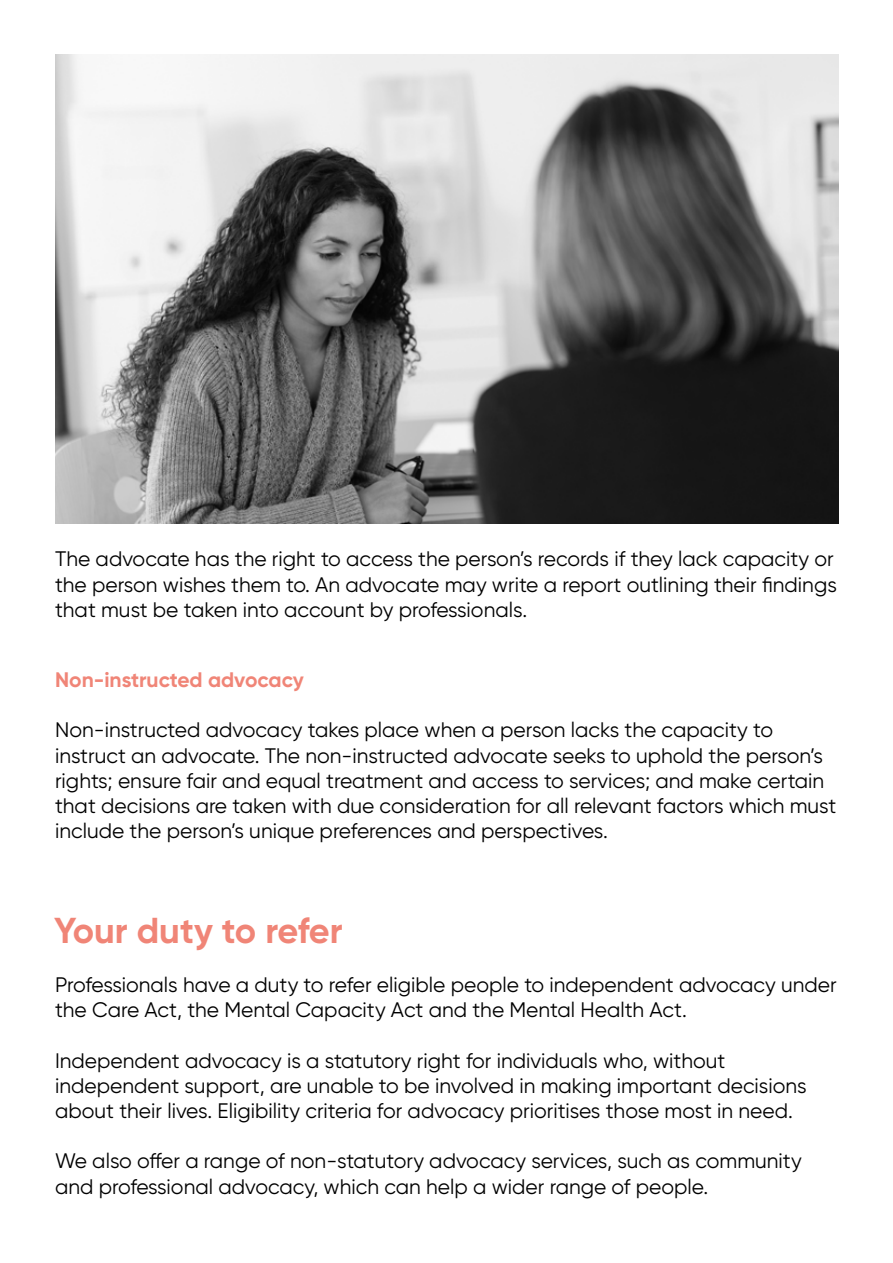
<style>
.page{position:relative;width:893px;height:1263px;background:#fff}
.page>*{position:absolute;margin:0;border:0;box-sizing:border-box;transform-origin:0 0}
.t1{font:700 36px "Gilroy";color:#f08577}
.t2{font:21px/25.2px "Gilroy";color:#000}
.t3{font:700 21px "Gilroy";color:#f08577}
</style>
<div class="page">
<img style="left:55px;top:54px;width:784px;height:469px">
<p class="t2" style="left:55px;top:546px;width:783px">The advocate has the right to access the person’s records if they lack capacity or the person wishes them to. An advocate may write a report outlining their findings that must be taken into account by professionals.</p>
<p class="t3" style="left:55px;top:666px;width:250px">Non-instructed advocacy</p>
<p class="t2" style="left:55px;top:717px;width:783px">Non-instructed advocacy takes place when a person lacks the capacity to instruct an advocate. The non-instructed advocate seeks to uphold the person’s rights; ensure fair and equal treatment and access to services; and make certain that decisions are taken with due consideration for all relevant factors which must include the person’s unique preferences and perspectives.</p>
<h1 class="t1" style="left:54px;top:908px;width:290px">Your duty to refer</h1>
<p class="t2" style="left:55px;top:972px;width:783px">Professionals have a duty to refer eligible people to independent advocacy under the Care Act, the Mental Capacity Act and the Mental Health Act.</p>
<p class="t2" style="left:55px;top:1047px;width:753px">Independent advocacy is a statutory right for individuals who, without independent support, are unable to be involved in making important decisions about their lives. Eligibility criteria for advocacy prioritises those most in need.</p>
<p class="t2" style="left:55px;top:1148px;width:748px">We also offer a range of non-statutory advocacy services, such as community and professional advocacy, which can help a wider range of people.</p>
</div>
